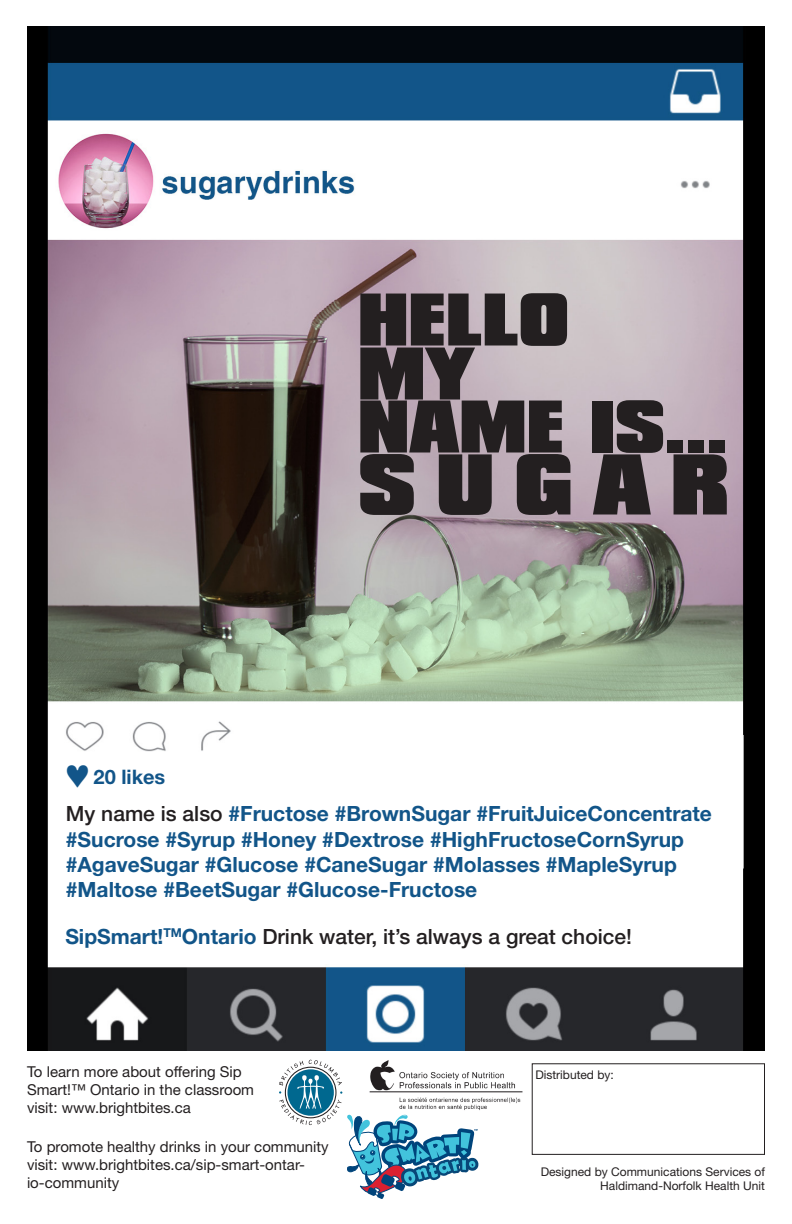
<style>
.page{position:relative;width:792px;height:1224px;background:#fff}
.page>*{position:absolute;margin:0;border:0;box-sizing:border-box;transform-origin:0 0}
.t1{font:900 74px "Compacta BT";letter-spacing:.27em;color:#231f20}
.t2{font:900 64px/53px "Compacta BT";color:#231f20}
.t3{font:700 21px/25.2px "Helvetica Neue";color:#125589}
.Paragraph_Style_1{font:500 21px "Helvetica Neue";color:#231f20}
.t4{font:700 20px "Helvetica Neue";color:#125589}
.t5{font:15px/18px "Helvetica Neue";color:#231f20}
.t6{font:12px/14.4px "Helvetica Neue";color:#231f20;text-align:right}
.s1{font-weight:500;color:#231f20}
.s2{font-weight:700;color:#125589}
</style>
<div class="page">
<img style="left:27px;top:27px;width:738px;height:1024px">
<img style="left:479px;top:1072px;width:44px;height:39px">
<div style="left:532px;top:1063px;width:233px;height:92px;border:1px solid #231f20"></div>
<svg style="left:279px;top:1060px;width:200px;height:139px"></svg>
<svg style="left:67px;top:765px;width:21px;height:23px"></svg>
<p class="t4" style="left:94px;top:765px;width:73px">20 likes</p>
<p class="t2" style="left:358px;top:294px;width:213px">HELLO</p>
<p class="t2" style="left:358px;top:348px;width:371px">MY<br>NAME IS...</p>
<p class="t1" style="left:358px;top:440px;width:373px">SUGAR</p>
<p class="t3" style="left:66px;top:801px;width:648px"><span class="s1">My name is also</span> #Fructose #BrownSugar #FruitJuiceConcentrate #Sucrose #Syrup #Honey #Dextrose #HighFructoseCornSyrup #AgaveSugar #Glucose #CaneSugar #Molasses #MapleSyrup #Maltose #BeetSugar #Glucose-Fructose</p>
<p class="Paragraph_Style_1" style="left:65px;top:924px;width:568px"><span class="s2">SipSmart!</span><sup>TM</sup><span class="s2">Ontario</span> Drink water, it’s always a great choice!</p>
<p class="t5" style="left:27px;top:1062px;width:229px">To learn more about offering Sip<br>Smart!™ Ontario in the classroom visit: www.brightbites.ca</p>
<p class="t6" style="left:535px;top:1067px;width:80px">Distributed by:</p>
<p class="t5" style="left:27px;top:1137px;width:303px">To promote healthy drinks in your community visit: www.brightbites.ca/sip-smart-ontar&shy;io-community</p>
<p class="t6" style="left:541px;top:1164px;width:226px">Designed by Communications Services of<br>Haldimand-Norfolk Health Unit</p>
</div>
